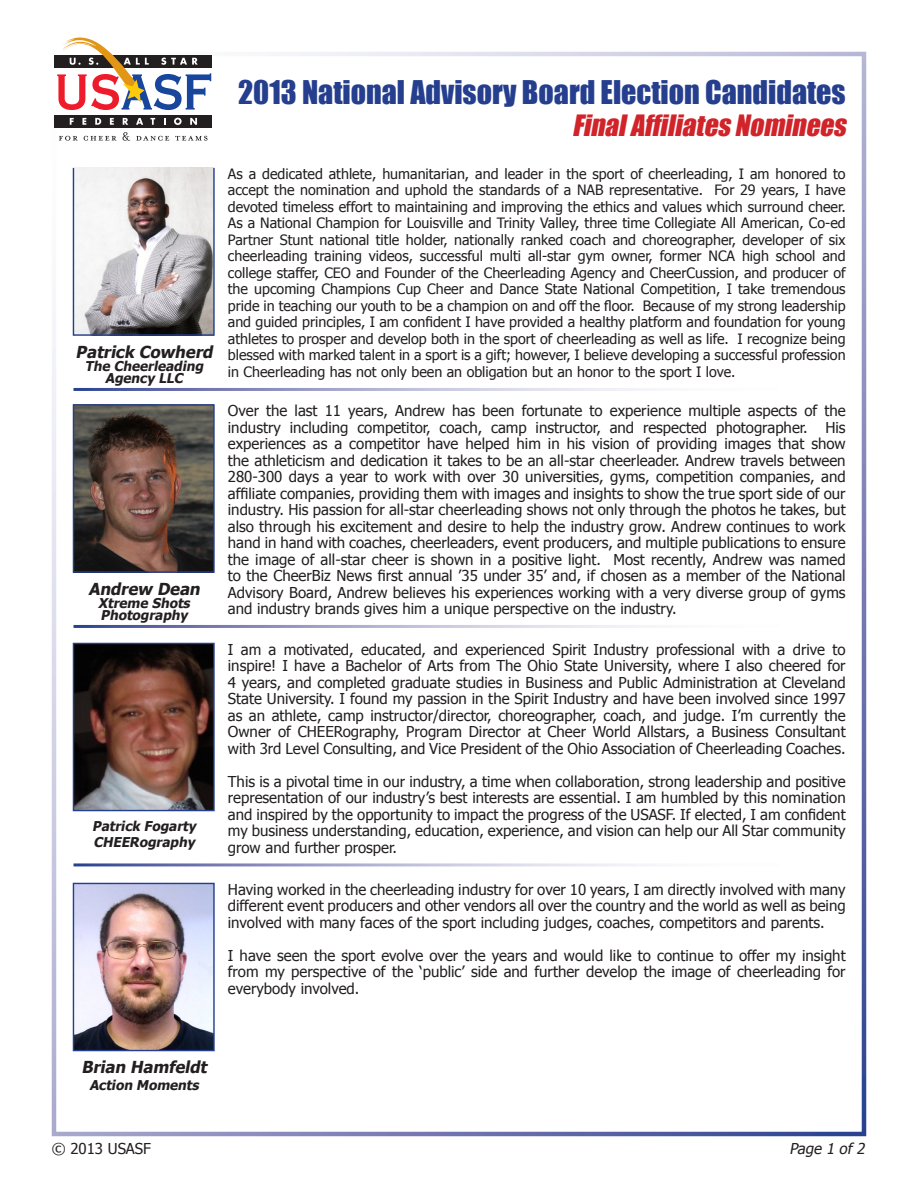
<style>
.page{position:relative;width:918px;height:1188px;background:#fff}
.page>*{position:absolute;margin:0;border:0;box-sizing:border-box;transform-origin:0 0}
.t1{font:30px "Impact";color:#253f8e}
.t2{font:italic 27px "Impact";color:#d1232a}
.t3{font:italic 700 16.5px "Tahoma";color:#231f20}
.t4{font:15px/16.5px "Tahoma";color:#231f20;text-align:justify}
.t5{font:italic 15px "Tahoma";color:#231f20}
.t6{font:14.25px/16.5px "Tahoma";color:#231f20;text-align:justify}
.t7{font:italic 700 13.5px/12.8px "Tahoma";color:#231f20;text-align:center}
</style>
<div class="page">
<div style="left:52px;top:52px;width:814px;height:1084px;border:4px solid #fff"></div>
<div style="left:55px;top:55px;width:157px;height:73px;background:#fff"></div>
<div style="left:55px;top:115px;width:157px;height:13px;background:#231f20"></div>
<svg style="left:70px;top:118px;width:4px;height:7px"></svg>
<svg style="left:82px;top:118px;width:4px;height:7px"></svg>
<svg style="left:95px;top:118px;width:6px;height:7px"></svg>
<svg style="left:110px;top:118px;width:4px;height:7px"></svg>
<svg style="left:123px;top:118px;width:5px;height:7px"></svg>
<svg style="left:136px;top:118px;width:7px;height:7px"></svg>
<svg style="left:150px;top:118px;width:5px;height:7px"></svg>
<svg style="left:174px;top:118px;width:8px;height:7px"></svg>
<svg style="left:190px;top:118px;width:7px;height:7px"></svg>
<svg style="left:57px;top:38px;width:154px;height:72px"></svg>
<svg style="left:59px;top:136px;width:19px;height:5px"></svg>
<svg style="left:84px;top:136px;width:33px;height:5px"></svg>
<svg style="left:123px;top:132px;width:7px;height:9px"></svg>
<svg style="left:136px;top:136px;width:33px;height:5px"></svg>
<svg style="left:175px;top:136px;width:33px;height:5px"></svg>
<img style="left:75px;top:169px;width:138px;height:165px">
<div style="left:73px;top:167px;width:142px;height:169px;border:1px solid #253f8e"></div>
<img style="left:75px;top:406px;width:138px;height:165px">
<div style="left:73px;top:404px;width:142px;height:169px;border:1px solid #253f8e"></div>
<img style="left:75px;top:645px;width:138px;height:164px">
<div style="left:73px;top:643px;width:142px;height:168px;border:1px solid #253f8e"></div>
<img style="left:75px;top:885px;width:138px;height:164px">
<div style="left:73px;top:883px;width:142px;height:168px;border:1px solid #253f8e"></div>
<p class="t3" style="left:76px;top:340px;width:142px">Patrick Cowherd</p>
<p class="t7" style="left:85px;top:359px;width:123px">The Cheerleading<br>Agency LLC</p>
<p class="t3" style="left:88px;top:577px;width:117px">Andrew Dean</p>
<p class="t7" style="left:98px;top:596px;width:96px;text-align:left">Xtreme Shots<br>Photography</p>
<p class="t7" style="left:92px;top:819px;width:105px">Patrick Fogarty</p>
<p class="t7" style="left:93px;top:835px;width:103px">CHEERography</p>
<p class="t1" style="left:238px;top:69px;width:609px">2013 National Advisory Board Election Candidates</p>
<p class="t2" style="left:572px;top:105px;width:282px">FinalAffiliatesNominees</p>
<p class="t6" style="left:228px;top:165px;width:619px">As a dedicated athlete, humanitarian, and leader in the sport of cheerleading, I am honored to accept the nomination and uphold the standards of a NAB representative. For 29 years, I have devoted timeless effort to maintaining and improving the ethics and values which surround cheer.<br>As a National Champion for Louisville and Trinity Valley, three time Collegiate All American, Co-ed Partner Stunt national title holder, nationally ranked coach and choreographer, developer of six cheerleading training videos, successful multi all-star gym owner, former NCA high school and college staffer, CEO and Founder of the Cheerleading Agency and CheerCussion, and producer of the upcoming Champions Cup Cheer and Dance State National Competition, I take tremendous pride in teaching our youth to be a champion on and off the floor. Because of my strong leadership and guided principles, I am confident I have provided a healthy platform and foundation for young athletes to prosper and develop both in the sport of cheerleading as well as life. I recognize being blessed with marked talent in a sport is a gift; however, I believe developing a successful profession in Cheerleading has not only been an obligation but an honor to the sport I love.</p>
<p class="t4" style="left:228px;top:402px;width:619px">Over the last 11 years, Andrew has been fortunate to experience multiple aspects of the industry including competitor, coach, camp instructor, and respected photographer. His experiences as a competitor have helped him in his vision of providing images that show the athleticism and dedication it takes to be an all-star cheerleader. Andrew travels between 280-300 days a year to work with over 30 universities, gyms, competition companies, and affiliate companies, providing them with images and insights to show the true sport side of our industry. His passion for all-star cheerleading shows not only through the photos he takes, but also through his excitement and desire to help the industry grow. Andrew continues to work hand in hand with coaches, cheerleaders, event producers, and multiple publications to ensure the image of all-star cheer is shown in a positive light. Most recently, Andrew was named to the CheerBiz News first annual ’35 under 35’ and, if chosen as a member of the National Advisory Board, Andrew believes his experiences working with a very diverse group of gyms and industry brands gives him a unique perspective on the industry.</p>
<p class="t4" style="left:228px;top:641px;width:619px">I am a motivated, educated, and experienced Spirit Industry professional with a drive to inspire! I have a Bachelor of Arts from The Ohio State University, where I also cheered for 4 years, and completed graduate studies in Business and Public Administration at Cleveland State University. I found my passion in the Spirit Industry and have been involved since 1997 as an athlete, camp instructor/director, choreographer, coach, and judge. I’m currently the Owner of CHEERography, Program Director at Cheer World Allstars, a Business Consultant with 3rd Level Consulting, and Vice President of the Ohio Association of Cheerleading Coaches.</p>
<p class="t4" style="left:228px;top:773px;width:619px">This is a pivotal time in our industry, a time when collaboration, strong leadership and positive</p>
<p class="t4" style="left:228px;top:789px;width:619px">representation of our industry’s best interests are essential. I am humbled by this nomination and inspired by the opportunity to impact the progress of the USASF. If elected, I am confident my business understanding, education, experience, and vision can help our All Star community grow and further prosper.</p>
<p class="t4" style="left:228px;top:881px;width:619px">Having worked in the cheerleading industry for over 10 years, I am directly involved with many different event producers and other vendors all over the country and the world as well as being involved with many faces of the sport including judges, coaches, competitors and parents.</p>
<p class="t4" style="left:228px;top:947px;width:619px">I have seen the sport evolve over the years and would like to continue to offer my insight from my perspective of the ‘public’ side and further develop the image of cheerleading for everybody involved.</p>
<p class="t3" style="left:81px;top:1056px;width:131px">Brian Hamfeldt</p>
<p class="t7" style="left:89px;top:1078px;width:114px">Action Moments</p>
<p class="t4" style="left:52px;top:1139px;width:101px">© 2013 USASF</p>
<p class="t5" style="left:789px;top:1138px;width:80px">Page 1 of 2</p>
</div>
